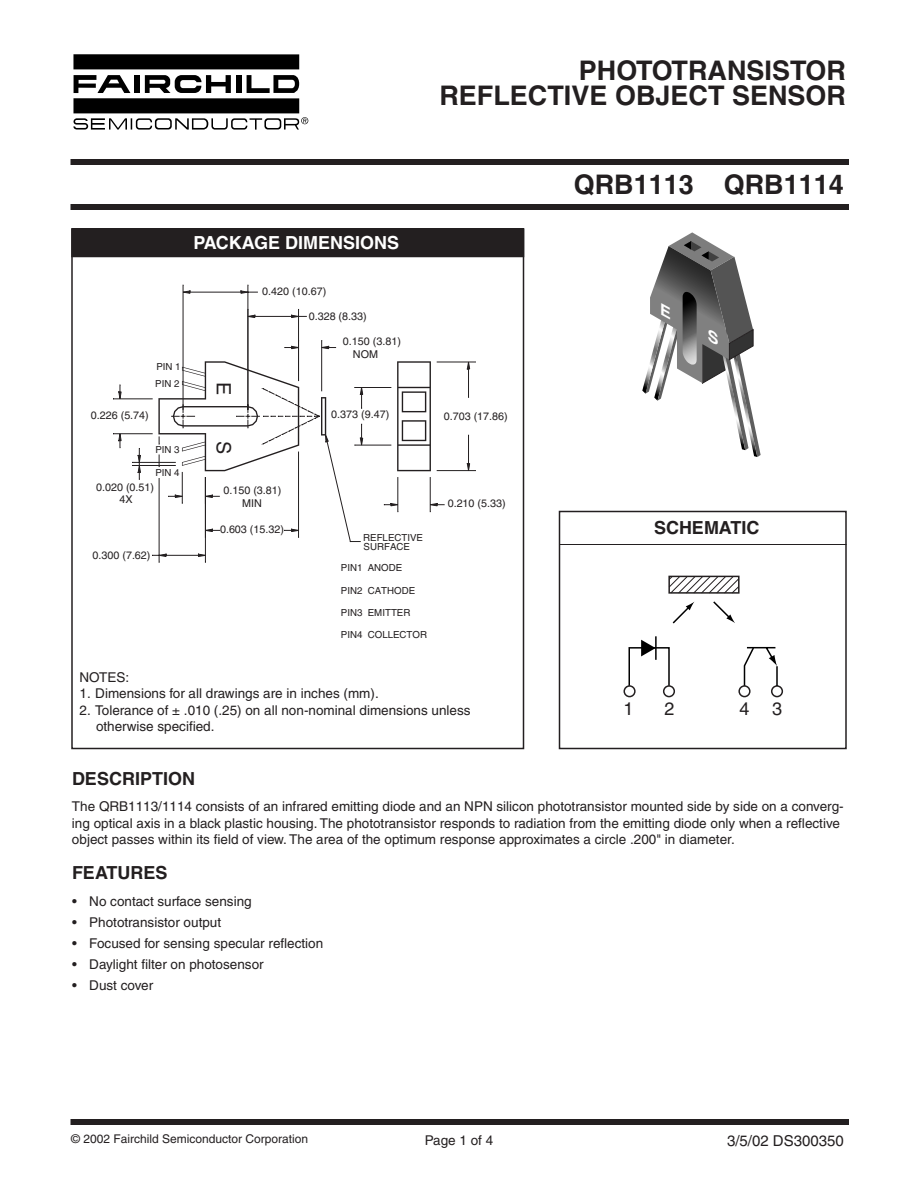
<style>
.page{position:relative;width:918px;height:1188px;background:#fff}
.page>*{position:absolute;margin:0;border:0;box-sizing:border-box;transform-origin:0 0}
.t1{font:700 27px/25.5px "Helvetica";color:#231f20;text-align:right}
.t2{font:19.65px "Helvetica";color:#231f20}
.t3{font:700 18px "Helvetica";color:#231f20}
.t4{font:700 18px "Helvetica";color:#fff}
.t5{font:18px "Helvetica";color:#231f20}
.t6{font:15px "Helvetica";color:#231f20}
.t7{font:13.5px/16.5px "Helvetica";color:#231f20}
.t8{font:12px "Helvetica";color:#231f20}
.t9{font:10.8px/12.5px "Helvetica";color:#231f20;text-align:center}
.t10{font:9.75px/16.4px "Helvetica";color:#231f20}
</style>
<div class="page">
<div style="left:74px;top:1119px;width:772px;height:6px;background:#231f20"></div>
<div style="left:72px;top:229px;width:452px;height:27px;background:#231f20"></div>
<div style="left:71px;top:228px;width:453px;height:29px;border:2px solid #231f20"></div>
<div style="left:559px;top:511px;width:288px;height:238px;border:2px solid #231f20"></div>
<hr style="left:560px;top:544px;width:286px;height:1px;background:#231f20">
<div style="left:73px;top:54px;width:226px;height:15px;background:#000"></div>
<div style="left:134px;top:75px;width:5px;height:18px;background:#000"></div>
<svg style="left:74px;top:75px;width:56px;height:18px"></svg>
<svg style="left:145px;top:75px;width:86px;height:18px"></svg>
<div style="left:236px;top:75px;width:6px;height:18px;background:#000"></div>
<svg style="left:247px;top:75px;width:52px;height:18px"></svg>
<div style="left:73px;top:98px;width:226px;height:15px;background:#000"></div>
<svg style="left:73px;top:117px;width:235px;height:13px"></svg>
<div style="left:74px;top:159px;width:772px;height:6px;background:#231f20"></div>
<div style="left:74px;top:204px;width:772px;height:6px;background:#231f20"></div>
<hr style="left:398px;top:478px;width:1px;height:34px;background:#231f20">
<hr style="left:430px;top:478px;width:1px;height:34px;background:#231f20">
<svg style="left:384px;top:503px;width:15px;height:3px"></svg>
<svg style="left:429px;top:503px;width:15px;height:3px"></svg>
<hr style="left:183px;top:285px;width:1px;height:124px;background:#231f20">
<hr style="left:248px;top:285px;width:1px;height:124px;background:#231f20">
<hr style="left:190px;top:292px;width:51px;height:1px;background:#231f20">
<svg style="left:182px;top:290px;width:9px;height:4px"></svg>
<svg style="left:240px;top:290px;width:17px;height:4px"></svg>
<hr style="left:298px;top:309px;width:1px;height:72px;background:#231f20">
<hr style="left:255px;top:316px;width:37px;height:1px;background:#231f20">
<svg style="left:247px;top:315px;width:8px;height:3px"></svg>
<svg style="left:291px;top:315px;width:15px;height:3px"></svg>
<hr style="left:355px;top:387px;width:36px;height:1px;background:#231f20">
<hr style="left:355px;top:445px;width:36px;height:1px;background:#231f20">
<hr style="left:437px;top:362px;width:38px;height:1px;background:#231f20">
<hr style="left:437px;top:470px;width:38px;height:1px;background:#231f20">
<svg style="left:467px;top:361px;width:3px;height:36px"></svg>
<svg style="left:467px;top:435px;width:3px;height:37px"></svg>
<hr style="left:205px;top:478px;width:1px;height:84px;background:#231f20">
<hr style="left:159px;top:479px;width:1px;height:83px;background:#231f20">
<hr style="left:166px;top:555px;width:32px;height:1px;background:#231f20">
<svg style="left:198px;top:554px;width:8px;height:3px"></svg>
<svg style="left:152px;top:554px;width:15px;height:3px"></svg>
<hr style="left:113px;top:399px;width:39px;height:1px;background:#231f20">
<hr style="left:113px;top:433px;width:39px;height:1px;background:#231f20">
<svg style="left:118px;top:385px;width:4px;height:15px"></svg>
<svg style="left:118px;top:433px;width:4px;height:15px"></svg>
<hr style="left:321px;top:341px;width:1px;height:50px;background:#231f20">
<svg style="left:285px;top:346px;width:15px;height:3px"></svg>
<svg style="left:321px;top:346px;width:15px;height:3px"></svg>
<svg style="left:397px;top:361px;width:34px;height:110px"></svg>
<svg style="left:132px;top:361px;width:231px;height:185px"></svg>
<svg style="left:672px;top:602px;width:22px;height:22px"></svg>
<svg style="left:713px;top:601px;width:22px;height:22px"></svg>
<div style="left:628px;top:647px;width:42px;height:40px;border:2px solid #000"></div>
<svg style="left:641px;top:640px;width:14px;height:16px"></svg>
<hr style="left:655px;top:636px;width:2px;height:24px;background:#000">
<svg style="left:743px;top:646px;width:34px;height:43px"></svg>
<div style="left:738px;top:685px;width:13px;height:12px;background:#fff;border:2px solid #231f20;border-radius:50%"></div>
<div style="left:771px;top:685px;width:12px;height:12px;background:#fff;border:2px solid #231f20;border-radius:50%"></div>
<div style="left:663px;top:685px;width:12px;height:12px;background:#fff;border:2px solid #231f20;border-radius:50%"></div>
<div style="left:623px;top:685px;width:13px;height:12px;background:#fff;border:2px solid #231f20;border-radius:50%"></div>
<svg style="left:668px;top:576px;width:72px;height:18px"></svg>
<hr style="left:776px;top:666px;width:2px;height:20px;background:#000">
<svg style="left:642px;top:232px;width:119px;height:225px"></svg>
<h1 class="t1" style="left:439px;top:60px;width:408px">PHOTOTRANSISTOR<br>REFLECTIVE OBJECT SENSOR</h1>
<h3 class="t4" style="left:194px;top:236px;width:207px">PACKAGE DIMENSIONS</h3>
<p class="t9" style="left:262px;top:286px;width:66px">0.420 (10.67)</p>
<p class="t9" style="left:309px;top:311px;width:60px">0.328 (8.33)</p>
<p class="t10" style="left:155px;top:360px;width:27px">PIN 1<br>PIN 2</p>
<p class="t9" style="left:91px;top:410px;width:60px">0.226 (5.74)</p>
<p class="t10" style="left:155px;top:443px;width:26px">PIN 3</p>
<p class="t10" style="left:155px;top:465px;width:26px">PIN 4</p>
<p class="t9" style="left:96px;top:482px;width:60px">0.020 (0.51)<br>4X</p>
<p class="t9" style="left:93px;top:550px;width:60px">0.300 (7.62)</p>
<h2 class="t2" style="left:231px;top:382px;width:15px;rotate:90deg">E</h2>
<h2 class="t2" style="left:231px;top:441px;width:15px;rotate:90deg">S</h2>
<p class="t9" style="left:223px;top:485px;width:60px;line-height:12.9px">0.150 (3.81)<br>MIN</p>
<p class="t9" style="left:220px;top:524px;width:66px">0.603 (15.32)</p>
<p class="t9" style="left:353px;top:336px;width:50px;text-align:left;text-indent:-10px">0.150 (3.81)<br>NOM</p>
<p class="t9" style="left:331px;top:410px;width:60px">0.373 (9.47)</p>
<p class="t9" style="left:444px;top:411px;width:66px">0.703 (17.86)</p>
<p class="t10" style="left:363px;top:534px;width:61px;line-height:9.4px">REFLECTIVE<br>SURFACE</p>
<p class="t10" style="left:341px;top:561px;width:63px">PIN1 ANODE</p>
<p class="t10" style="left:341px;top:583px;width:76px">PIN2 CATHODE</p>
<p class="t10" style="left:341px;top:605px;width:71px">PIN3 EMITTER</p>
<p class="t10" style="left:341px;top:628px;width:88px">PIN4 COLLECTOR</p>
<p class="t9" style="left:448px;top:498px;width:60px">0.210 (5.33)</p>
<p class="t7" style="left:80px;top:670px;width:51px">NOTES:</p>
<p class="t7" style="left:80px;top:687px;width:301px">1. Dimensions for all drawings are in inches (mm).</p>
<p class="t7" style="left:96px;top:703px;width:376px;text-indent:-16px">2. Tolerance of ± .010 (.25) on all non-nominal dimensions unless otherwise specified.</p>
<h1 class="t1" style="left:574px;top:174px;width:272px">QRB1113 QRB1114</h1>
<h3 class="t3" style="left:654px;top:521px;width:107px">SCHEMATIC</h3>
<h3 class="t5" style="left:624px;top:702px;width:12px">1</h3>
<h3 class="t5" style="left:665px;top:702px;width:12px">2</h3>
<h3 class="t5" style="left:772px;top:702px;width:12px">3</h3>
<h3 class="t5" style="left:740px;top:702px;width:12px">4</h3>
<h3 class="t3" style="left:72px;top:772px;width:125px">DESCRIPTION</h3>
<p class="t7" style="left:72px;top:800px;width:773px">The QRB1113/1114 consists of an infrared emitting diode and an NPN silicon phototransistor mounted side by side on a converg&shy;ing optical axis in a black plastic housing. The phototransistor responds to radiation from the emitting diode only when a reflective object passes within its field of view. The area of the optimum response approximates a circle .200" in diameter.</p>
<h3 class="t3" style="left:72px;top:866px;width:97px">FEATURES</h3>
<p class="t7" style="left:72px;top:894px;width:181px">• No contact surface sensing</p>
<p class="t7" style="left:72px;top:915px;width:151px">• Phototransistor output</p>
<p class="t7" style="left:72px;top:936px;width:253px">• Focused for sensing specular reflection</p>
<p class="t7" style="left:72px;top:957px;width:193px">• Daylight filter on photosensor</p>
<p class="t7" style="left:72px;top:978px;width:83px">• Dust cover</p>
<p class="t8" style="left:71px;top:1135px;width:238px">© 2002 Fairchild Semiconductor Corporation</p>
<p class="t7" style="left:425px;top:1134px;width:70px">Page 1 of 4</p>
<p class="t6" style="left:727px;top:1135px;width:118px">3/5/02 DS300350</p>
</div>
